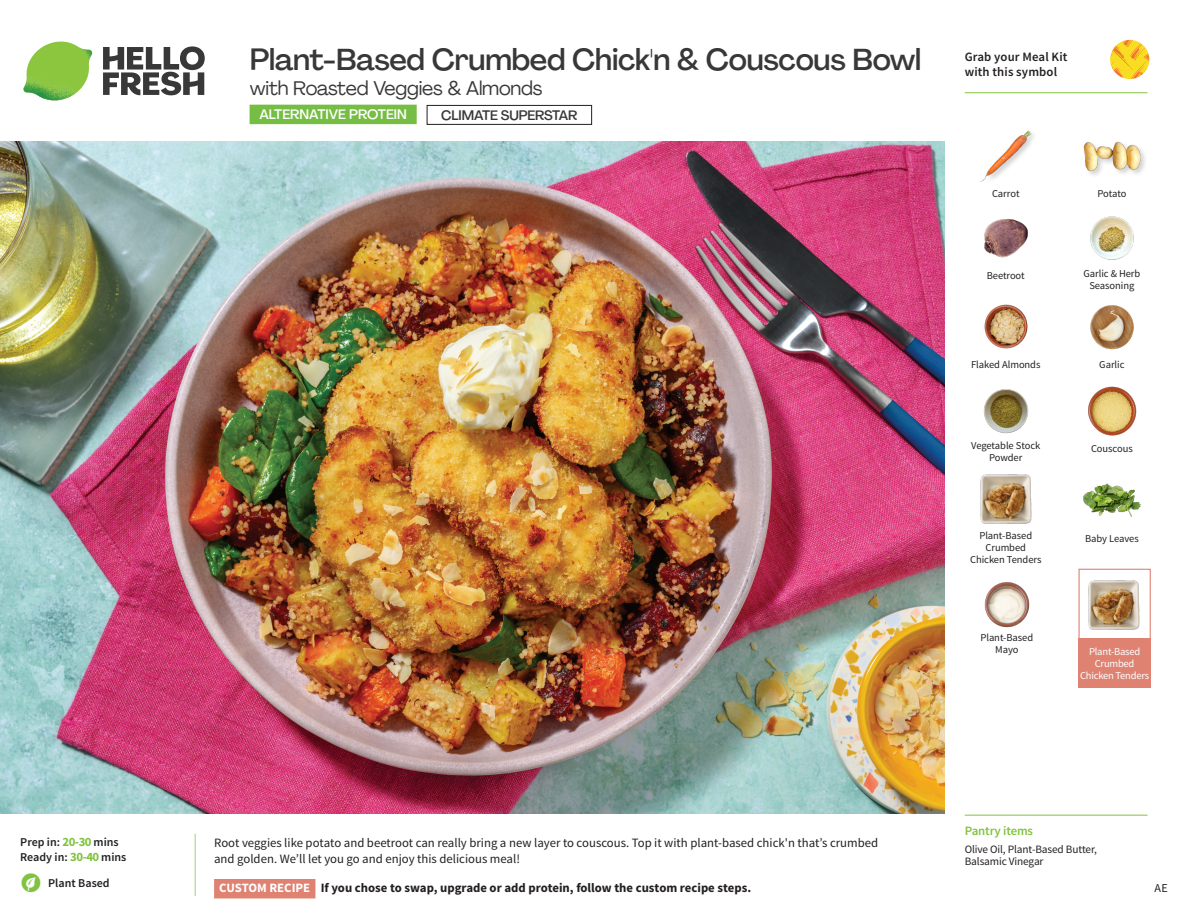
<style>
.page{position:relative;width:1188px;height:918px;background:#fff}
.page>*{position:absolute;margin:0;border:0;box-sizing:border-box;transform-origin:0 0}
._15_Titel_UK{font:500 30px "Agrandir";letter-spacing:-.015em;color:#383839}
._15_Titel_UK-2{font:19.5px "Agrandir";letter-spacing:-.01em;color:#383839}
.t1{font:500 13.5px "Agrandir";color:#fff}
.t2{font:500 13.5px "Agrandir";letter-spacing:-.01em;color:#383839}
.Step_6_Text_AU{font:12.75px/16.5px "Source Sans Pro";color:#231f20}
.Step_6_Text_AU-2{font:700 12.75px "Source Sans Pro";color:#231f20}
.t3{font:600 12.75px/15px "Source Sans Pro";letter-spacing:.01em;color:#231f20}
._04_Headers_Front{font:600 12.75px "Source Sans Pro";letter-spacing:-.01em;color:#81c340}
._04_Intro{font:600 12px "Source Sans Pro";color:#231f20}
.t4{font:12px "Source Sans Pro";color:#231f20}
._05_Pantry{font:11.25px/12px "Source Sans Pro";letter-spacing:-.01em;color:#231f20}
._18_FRONT_ingredients{font:10.5px/12px "Source Sans Pro";letter-spacing:-.005em;color:#231f20;text-align:center}
._18_FRONT_ingredients-2{font:10.5px/12px "Source Sans Pro";letter-spacing:-.02em;color:#fff;text-align:center}
.s1{font-weight:700;font-size:12.75px;color:#81c340}
.s2{color:#fff}
</style>
<div class="page">
<svg style="left:103px;top:46px;width:102px;height:49px"></svg>
<img style="left:23px;top:42px;width:69px;height:59px">
<svg style="left:194px;top:833px;width:122px;height:66px"></svg>
<img style="left:0;top:142px;width:945px;height:672px">
<div style="left:1079px;top:569px;width:72px;height:72px;border:1px solid #df8272"></div>
<div style="left:1079px;top:639px;width:72px;height:49px;background:#df8272"></div>
<img style="left:1089px;top:580px;width:51px;height:50px">
<img style="left:1090px;top:305px;width:44px;height:45px">
<img style="left:1088px;top:386px;width:49px;height:50px">
<img style="left:983px;top:389px;width:46px;height:45px">
<img style="left:980px;top:474px;width:51px;height:50px">
<img style="left:984px;top:582px;width:46px;height:46px">
<img style="left:984px;top:304px;width:44px;height:45px">
<img style="left:984px;top:219px;width:44px;height:39px">
<img style="left:1090px;top:216px;width:44px;height:44px">
<img style="left:980px;top:130px;width:54px;height:52px">
<div style="left:1083px;top:141px;width:65px;height:37px;background:#231f20;opacity:.2"></div>
<img style="left:1083px;top:141px;width:58px;height:37px">
<img style="left:1083px;top:483px;width:58px;height:34px">
<svg style="left:1093px;top:39px;width:57px;height:55px"></svg>
<hr style="left:965px;top:815px;width:183px;height:1px;background:#81c340">
<hr style="left:965px;top:92px;width:183px;height:1px;background:#81c340">
<div style="left:250px;top:105px;width:167px;height:19px;background:#75bd43"></div>
<div style="left:427px;top:105px;width:165px;height:20px;border:1px solid #231f20"></div>
<p class="_04_Intro" style="left:20px;top:835px;width:100px">Prep in: <span class="s1">20-30</span> mins</p>
<p class="_04_Intro" style="left:20px;top:850px;width:108px">Ready in: <span class="s1">30-40</span> mins</p>
<p class="_04_Intro" style="left:48px;top:875px;width:63px">Plant Based</p>
<p class="_15_Titel_UK" style="left:250px;top:41px;width:673px">Plant-Based Crumbed Chick'n &amp; Couscous Bowl</p>
<p class="_15_Titel_UK-2" style="left:250px;top:76px;width:294px">with Roasted Veggies &amp; Almonds</p>
<p class="t1" style="left:259px;top:106px;width:149px">ALTERNATIVE PROTEIN</p>
<p class="t2" style="left:441px;top:107px;width:138px">CLIMATE SUPERSTAR</p>
<p class="t3" style="left:965px;top:50px;width:104px">Grab your Meal Kit with this symbol</p>
<p class="_18_FRONT_ingredients" style="left:992px;top:188px;width:29px">Carrot</p>
<p class="_18_FRONT_ingredients" style="left:1097px;top:188px;width:31px">Potato</p>
<p class="_18_FRONT_ingredients" style="left:987px;top:270px;width:40px">Beetroot</p>
<p class="_18_FRONT_ingredients" style="left:1083px;top:268px;width:58px">Garlic &amp; Herb<br>Seasoning</p>
<p class="_18_FRONT_ingredients" style="left:971px;top:358px;width:71px">Flaked Almonds</p>
<p class="_18_FRONT_ingredients" style="left:1099px;top:358px;width:27px">Garlic</p>
<p class="_18_FRONT_ingredients" style="left:971px;top:440px;width:71px">Vegetable Stock<br>Powder</p>
<p class="_18_FRONT_ingredients" style="left:1091px;top:443px;width:43px">Couscous</p>
<p class="_18_FRONT_ingredients" style="left:979px;top:530px;width:54px">Plant-Based</p>
<p class="_18_FRONT_ingredients" style="left:1085px;top:532px;width:55px">Baby Leaves</p>
<p class="_18_FRONT_ingredients" style="left:970px;top:542px;width:73px">Crumbed<br>Chicken Tenders</p>
<p class="_18_FRONT_ingredients" style="left:980px;top:632px;width:54px">Plant-Based<br>Mayo</p>
<p class="_18_FRONT_ingredients-2" style="left:1080px;top:645px;width:71px">Plant-Based<br>Crumbed<br>Chicken Tenders</p>
<p class="Step_6_Text_AU" style="left:214px;top:834px;width:666px">Root veggies like potato and beetroot can really bring a new layer to couscous. Top it with plant-based chick'n that’s crumbed and golden. We’ll let you go and enjoy this delicious meal!</p>
<p class="Step_6_Text_AU-2" style="left:219px;top:880px;width:533px"><span class="s2">CUSTOM RECIPE</span> If you chose to swap, upgrade or add protein, follow the custom recipe steps.</p>
<p class="_04_Headers_Front" style="left:965px;top:822px;width:70px">Pantry items</p>
<p class="_05_Pantry" style="left:965px;top:844px;width:134px">Olive Oil, Plant-Based Butter,<br>Balsamic Vinegar</p>
<p class="t4" style="left:1155px;top:880px;width:15px">AE</p>
</div>
